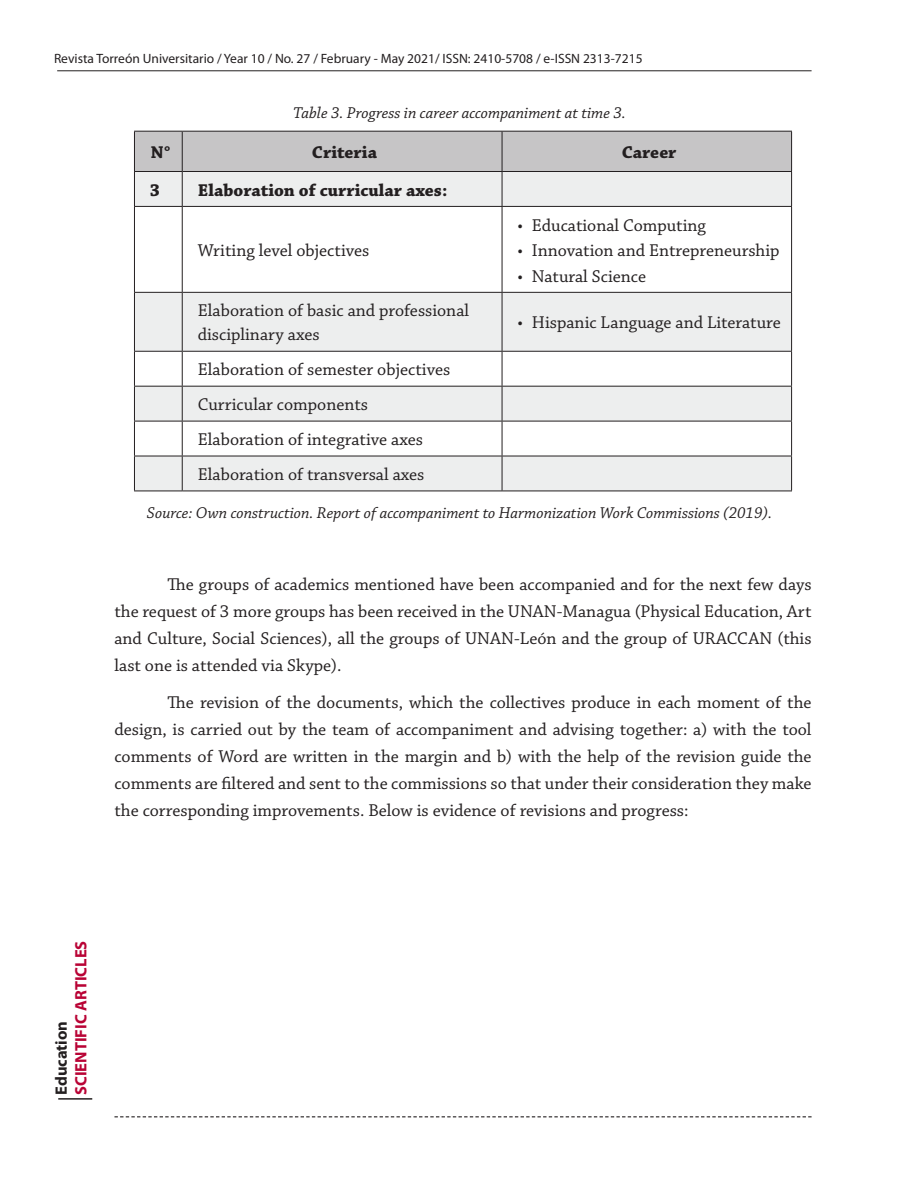
<style>
.page{position:relative;width:918px;height:1188px;background:#fff}
.page>*{position:absolute;margin:0;border:0;box-sizing:border-box;transform-origin:0 0}
.TablasTexto{font:18px/27px "Chaparral Pro";color:#231f20;text-align:justify}
.TablasTexto-2{font:700 18px "Chaparral Pro";color:#231f20}
.TablasTitulos{font:700 18px "Chaparral Pro";color:#231f20}
.t1{font:italic 16.5px "Chaparral Pro";color:#231f20}
.t2{font:700 16.5px "Myriad Pro";color:#b90335}
.t3{font:700 16.5px "Myriad Pro";color:#231f20}
.t4{font:13.5px "Myriad Pro";color:#231f20}
</style>
<div class="page">
<div style="left:135px;top:132px;width:656px;height:39px;background:#c6c5c6"></div>
<svg style="left:135px;top:172px;width:656px;height:319px;fill:#edeeee"></svg>
<hr style="left:182px;top:132px;width:1px;height:39px;background:#231f20">
<hr style="left:502px;top:132px;width:1px;height:39px;background:#231f20">
<hr style="left:134px;top:172px;width:1px;height:34px;background:#231f20">
<hr style="left:182px;top:172px;width:1px;height:34px;background:#231f20">
<hr style="left:502px;top:172px;width:1px;height:34px;background:#231f20">
<hr style="left:791px;top:172px;width:1px;height:34px;background:#231f20">
<hr style="left:134px;top:206px;width:48px;height:1px;background:#231f20">
<hr style="left:134px;top:207px;width:1px;height:85px;background:#231f20">
<hr style="left:182px;top:206px;width:320px;height:1px;background:#231f20">
<hr style="left:182px;top:207px;width:1px;height:85px;background:#231f20">
<hr style="left:502px;top:206px;width:290px;height:1px;background:#231f20">
<hr style="left:502px;top:207px;width:1px;height:85px;background:#231f20">
<hr style="left:791px;top:207px;width:1px;height:85px;background:#231f20">
<hr style="left:134px;top:292px;width:48px;height:1px;background:#231f20">
<hr style="left:134px;top:293px;width:1px;height:58px;background:#231f20">
<hr style="left:182px;top:292px;width:320px;height:1px;background:#231f20">
<hr style="left:182px;top:293px;width:1px;height:58px;background:#231f20">
<hr style="left:502px;top:292px;width:290px;height:1px;background:#231f20">
<hr style="left:502px;top:293px;width:1px;height:58px;background:#231f20">
<hr style="left:791px;top:293px;width:1px;height:58px;background:#231f20">
<hr style="left:134px;top:351px;width:48px;height:1px;background:#231f20">
<hr style="left:134px;top:352px;width:1px;height:34px;background:#231f20">
<hr style="left:182px;top:351px;width:320px;height:1px;background:#231f20">
<hr style="left:182px;top:352px;width:1px;height:34px;background:#231f20">
<hr style="left:502px;top:351px;width:290px;height:1px;background:#231f20">
<hr style="left:502px;top:352px;width:1px;height:34px;background:#231f20">
<hr style="left:791px;top:352px;width:1px;height:34px;background:#231f20">
<hr style="left:134px;top:386px;width:48px;height:1px;background:#231f20">
<hr style="left:134px;top:387px;width:1px;height:34px;background:#231f20">
<hr style="left:182px;top:386px;width:320px;height:1px;background:#231f20">
<hr style="left:182px;top:387px;width:1px;height:34px;background:#231f20">
<hr style="left:502px;top:386px;width:290px;height:1px;background:#231f20">
<hr style="left:502px;top:387px;width:1px;height:34px;background:#231f20">
<hr style="left:791px;top:387px;width:1px;height:34px;background:#231f20">
<hr style="left:134px;top:421px;width:48px;height:1px;background:#231f20">
<hr style="left:134px;top:421px;width:1px;height:35px;background:#231f20">
<hr style="left:182px;top:421px;width:320px;height:1px;background:#231f20">
<hr style="left:182px;top:421px;width:1px;height:35px;background:#231f20">
<hr style="left:502px;top:421px;width:290px;height:1px;background:#231f20">
<hr style="left:502px;top:421px;width:1px;height:35px;background:#231f20">
<hr style="left:791px;top:421px;width:1px;height:35px;background:#231f20">
<hr style="left:134px;top:456px;width:48px;height:1px;background:#231f20">
<hr style="left:134px;top:456px;width:1px;height:35px;background:#231f20">
<hr style="left:134px;top:491px;width:48px;height:1px;background:#231f20">
<hr style="left:182px;top:456px;width:320px;height:1px;background:#231f20">
<hr style="left:182px;top:456px;width:1px;height:35px;background:#231f20">
<hr style="left:182px;top:491px;width:320px;height:1px;background:#231f20">
<hr style="left:502px;top:456px;width:290px;height:1px;background:#231f20">
<hr style="left:502px;top:456px;width:1px;height:35px;background:#231f20">
<hr style="left:791px;top:456px;width:1px;height:35px;background:#231f20">
<hr style="left:502px;top:491px;width:290px;height:1px;background:#231f20">
<hr style="left:134px;top:131px;width:48px;height:1px;background:#231f20">
<hr style="left:134px;top:132px;width:1px;height:39px;background:#231f20">
<hr style="left:182px;top:131px;width:320px;height:1px;background:#231f20">
<hr style="left:502px;top:131px;width:290px;height:1px;background:#231f20">
<hr style="left:791px;top:132px;width:1px;height:39px;background:#231f20">
<hr style="left:134px;top:171px;width:48px;height:1px;background:#231f20">
<hr style="left:182px;top:171px;width:320px;height:1px;background:#231f20">
<hr style="left:502px;top:171px;width:290px;height:1px;background:#231f20">
<hr style="left:57px;top:70px;width:755px;height:1px;background:#231f20">
<hr style="left:58px;top:1098px;width:34px;height:2px;background:#231f20">
<svg style="left:114px;top:1116px;width:698px;height:1px"></svg>
<p class="t4" style="left:54px;top:50px;width:590px">Revista Torreón Universitario / Year 10 / No. 27 / February - May 2021/ ISSN: 2410-5708 / e-ISSN 2313-7215</p>
<p class="t1" style="left:293px;top:104px;width:334px">Table 3. Progress in career accompaniment at time 3.</p>
<p class="TablasTitulos" style="left:151px;top:142px;width:21px">N°</p>
<p class="TablasTitulos" style="left:312px;top:142px;width:67px">Criteria</p>
<p class="TablasTitulos" style="left:622px;top:142px;width:56px">Career</p>
<p class="TablasTexto-2" style="left:150px;top:179px;width:12px">3</p>
<p class="TablasTexto-2" style="left:198px;top:179px;width:251px">Elaboration of curricular axes:</p>
<p class="TablasTexto" style="left:198px;top:238px;width:173px">Writing level objectives</p>
<p class="TablasTexto" style="left:198px;top:299px;width:273px;line-height:24px">Elaboration of basic and professional disciplinary axes</p>
<p class="TablasTexto" style="left:517px;top:212px;width:190px">• Educational Computing</p>
<p class="TablasTexto" style="left:517px;top:238px;width:264px">• Innovation and Entrepreneurship</p>
<p class="TablasTexto" style="left:517px;top:263px;width:130px">• Natural Science</p>
<p class="TablasTexto" style="left:517px;top:310px;width:265px">• Hispanic Language and Literature</p>
<p class="TablasTexto" style="left:198px;top:357px;width:254px">Elaboration of semester objectives</p>
<p class="TablasTexto" style="left:198px;top:392px;width:172px">Curricular components</p>
<p class="TablasTexto" style="left:198px;top:427px;width:227px">Elaboration of integrative axes</p>
<p class="TablasTexto" style="left:198px;top:462px;width:228px">Elaboration of transversal axes</p>
<p class="t1" style="left:147px;top:504px;width:627px">Source: Own construction. Report of accompaniment to Harmonization Work Commissions (2019).</p>
<p class="TablasTexto" style="left:114px;top:571px;width:699px;text-indent:53px">The groups of academics mentioned have been accompanied and for the next few days the request of 3 more groups has been received in the UNAN-Managua (Physical Education, Art and Culture, Social Sciences), all the groups of UNAN-León and the group of URACCAN (this last one is attended via Skype).</p>
<p class="TablasTexto" style="left:114px;top:690px;width:699px;text-indent:53px">The revision of the documents, which the collectives produce in each moment of the design, is carried out by the team of accompaniment and advising together: a) with the tool comments of Word are written in the margin and b) with the help of the revision guide the comments are filtered and sent to the commissions so that under their consideration they make the corresponding improvements. Below is evidence of revisions and progress:</p>
<p class="t3" style="left:50px;top:1095px;width:76px;rotate:-90deg">Education</p>
<p class="t2" style="left:70px;top:1095px;width:156px;rotate:-90deg">SCIENTIFIC ARTICLES</p>
</div>
